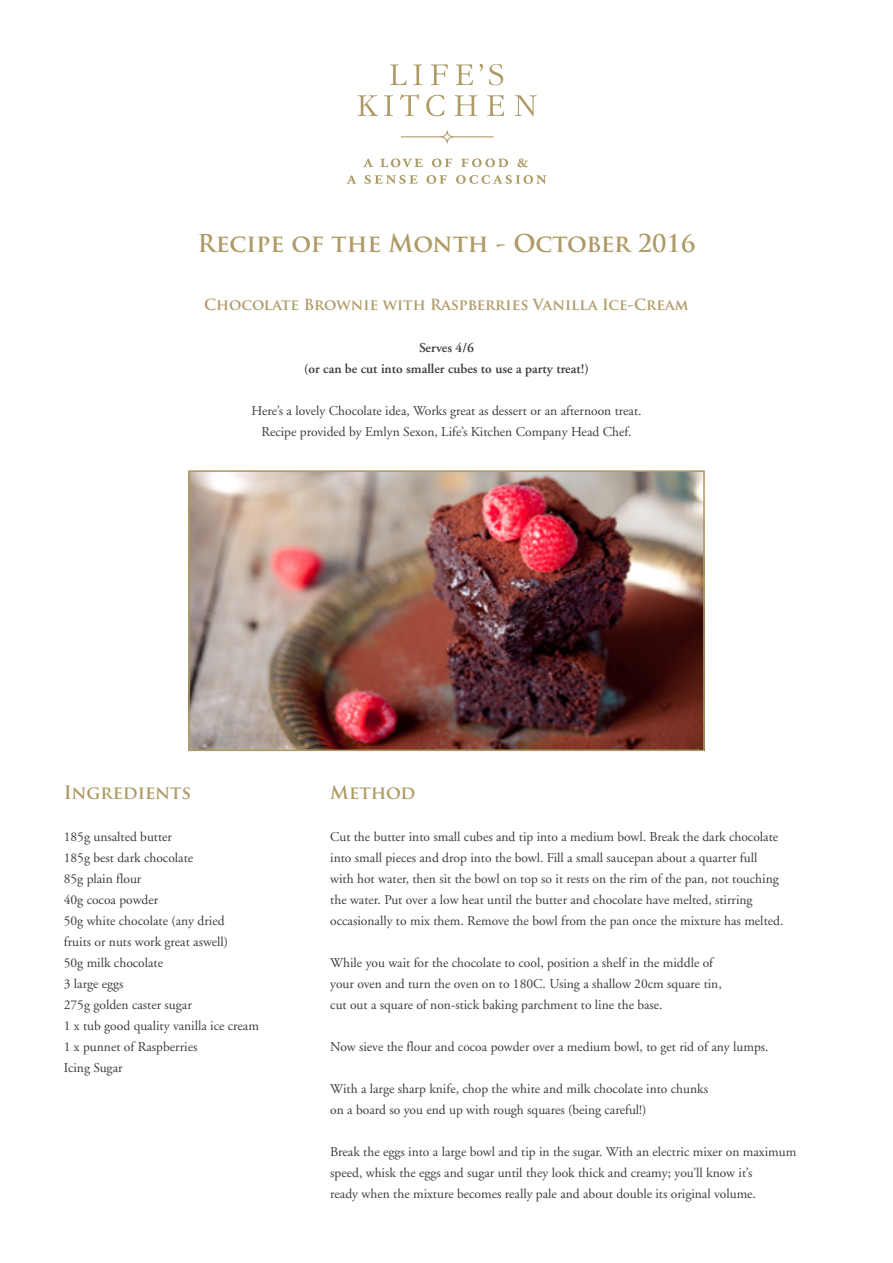
<style>
.page{position:relative;width:893px;height:1263px;background:#fff}
.page>*{position:absolute;margin:0;border:0;box-sizing:border-box;transform-origin:0 0}
.t1{font:700 24px "Trajan Pro";color:#ae9a64}
.t2{font:700 18px "Trajan Pro";color:#ae9a64}
.t3{font:700 15px "Trajan Pro";color:#ae9a64}
.t4{font:13.5px/21px "Adobe Garamond";color:#3c3c3b}
.t5{font:600 13.5px/21px "Adobe Garamond";color:#3c3c3b;text-align:center}
</style>
<div class="page">
<svg style="left:401px;top:130px;width:93px;height:13px"></svg>
<svg style="left:363px;top:158px;width:10px;height:9px"></svg>
<svg style="left:380px;top:158px;width:43px;height:9px"></svg>
<svg style="left:432px;top:158px;width:20px;height:9px"></svg>
<svg style="left:461px;top:158px;width:47px;height:9px"></svg>
<svg style="left:517px;top:158px;width:11px;height:9px"></svg>
<svg style="left:365px;top:175px;width:53px;height:9px"></svg>
<svg style="left:427px;top:175px;width:20px;height:9px"></svg>
<svg style="left:456px;top:175px;width:90px;height:9px"></svg>
<svg style="left:347px;top:175px;width:9px;height:9px"></svg>
<svg style="left:390px;top:64px;width:16px;height:21px"></svg>
<svg style="left:413px;top:64px;width:9px;height:21px"></svg>
<svg style="left:431px;top:64px;width:17px;height:21px"></svg>
<svg style="left:456px;top:64px;width:17px;height:21px"></svg>
<svg style="left:479px;top:64px;width:4px;height:8px"></svg>
<svg style="left:489px;top:64px;width:14px;height:21px"></svg>
<svg style="left:358px;top:95px;width:20px;height:21px"></svg>
<svg style="left:384px;top:95px;width:9px;height:21px"></svg>
<svg style="left:400px;top:94px;width:19px;height:22px"></svg>
<svg style="left:426px;top:95px;width:18px;height:21px"></svg>
<svg style="left:455px;top:95px;width:22px;height:21px"></svg>
<svg style="left:487px;top:95px;width:17px;height:21px"></svg>
<svg style="left:515px;top:95px;width:22px;height:21px"></svg>
<img style="left:191px;top:473px;width:511px;height:275px">
<div style="left:188px;top:470px;width:517px;height:281px;border:2px solid #ae9a64"></div>
<h1 class="t1" style="left:198px;top:228px;width:499px">Recipe of the Month - October 2016</h1>
<p class="t3" style="left:204px;top:296px;width:486px">Chocolate Brownie with Raspberries Vanilla Ice-Cream</p>
<p class="t5" style="left:304px;top:338px;width:286px">Serves 4/6<br>(or can be cut into smaller cubes to use a party treat!)</p>
<p class="t4" style="left:251px;top:401px;width:392px;text-align:center">Here’s a lovely Chocolate idea, Works great as dessert or an afternoon treat.<br>Recipe provided by Emlyn Sexon, Life’s Kitchen Company Head Chef.</p>
<h2 class="t2" style="left:64px;top:782px;width:129px">Ingredients</h2>
<p class="t4" style="left:64px;top:827px;width:197px">185g unsalted butter<br>185g best dark chocolate<br>85g plain flour<br>40g cocoa powder<br>50g white chocolate (any dried<br>fruits or nuts work great aswell)<br>50g milk chocolate<br>3 large eggs<br>275g golden caster sugar<br>1 x tub good quality vanilla ice cream<br>1 x punnet of Raspberries<br>Icing Sugar</p>
<h2 class="t2" style="left:330px;top:782px;width:87px">Method</h2>
<p class="t4" style="left:330px;top:827px;width:455px">Cut the butter into small cubes and tip into a medium bowl. Break the dark chocolate into small pieces and drop into the bowl. Fill a small saucepan about a quarter full with hot water, then sit the bowl on top so it rests on the rim of the pan, not touching the water. Put over a low heat until the butter and chocolate have melted, stirring occasionally to mix them. Remove the bowl from the pan once the mixture has melted.</p>
<p class="t4" style="left:330px;top:953px;width:393px">While you wait for the chocolate to cool, position a shelf in the middle of your oven and turn the oven on to 180C. Using a shallow 20cm square tin, cut out a square of non-stick baking parchment to line the base.</p>
<p class="t4" style="left:330px;top:1037px;width:440px">Now sieve the flour and cocoa powder over a medium bowl, to get rid of any lumps.</p>
<p class="t4" style="left:330px;top:1079px;width:379px">With a large sharp knife, chop the white and milk chocolate into chunks on a board so you end up with rough squares (being careful!)</p>
<p class="t4" style="left:330px;top:1142px;width:468px">Break the eggs into a large bowl and tip in the sugar. With an electric mixer on maximum speed, whisk the eggs and sugar until they look thick and creamy; you’ll know it’s<br>ready when the mixture becomes really pale and about double its original volume.</p>
</div>
